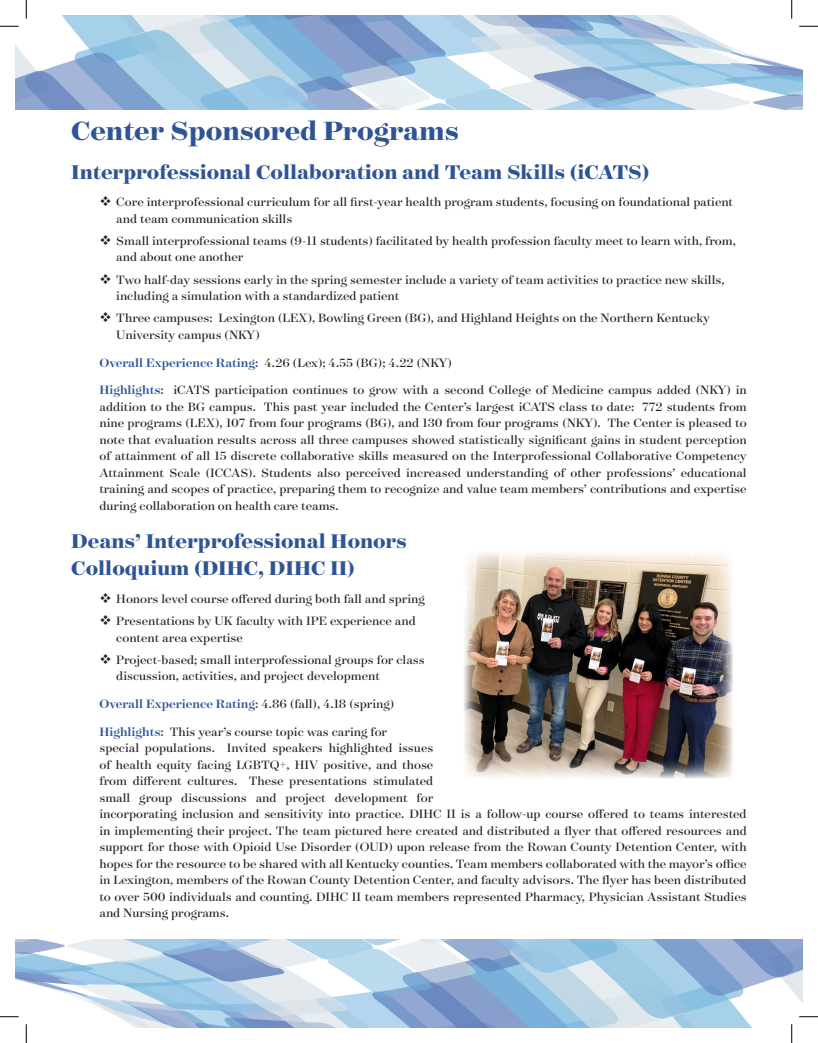
<style>
.page{position:relative;width:818px;height:1043px;background:#fff}
.page>*{position:absolute;margin:0;border:0;box-sizing:border-box;transform-origin:0 0}
.t1{font:700 30px "Surveyor Display";color:#2f5496}
.t2{font:700 22.5px/27px "Surveyor Display";color:#2f5496}
.t3{font:13.75px/16.5px "Surveyor Display";color:#231f20}
.s1{font-weight:500;color:#2f5496}
</style>
<div class="page">
<img style="left:464px;top:552px;width:269px;height:226px">
<svg style="left:0;top:0;width:818px;height:109px"></svg>
<svg style="left:0;top:939px;width:818px;height:103px"></svg>
<p class="t1" style="left:71px;top:112px;width:389px">Center Sponsored Programs</p>
<p class="t2" style="left:71px;top:158px;width:579px">Interprofessional Collaboration and Team Skills (iCATS)</p>
<p class="t3" style="left:116px;top:193px;width:618px">Core interprofessional curriculum for all first-year health program students, focusing on foundational patient and team communication skills</p>
<p class="t3" style="left:116px;top:232px;width:621px">Small interprofessional teams (9-11 students) facilitated by health profession faculty meet to learn with, from, and about one another</p>
<p class="t3" style="left:116px;top:271px;width:609px">Two half-day sessions early in the spring semester include a variety of team activities to practice new skills, including a simulation with a standardized patient</p>
<p class="t3" style="left:116px;top:309px;width:595px">Three campuses: Lexington (LEX), Bowling Green (BG), and Highland Heights on the Northern Kentucky<br>University campus (NKY)</p>
<p class="t3" style="left:99px;top:348px;width:648px;line-height:27.8px"><span class="s1">Overall Experience Rating:</span> 4.26 (Lex); 4.55 (BG); 4.22 (NKY)<br><span class="s1">Highlights:</span> iCATS participation continues to grow with a second College of Medicine campus added (NKY) in</p>
<p class="t3" style="left:99px;top:398px;width:648px;text-align:justify">addition to the BG campus. This past year included the Center’s largest iCATS class to date: 772 students from nine programs (LEX), 107 from four programs (BG), and 130 from four programs (NKY). The Center is pleased to note that evaluation results across all three campuses showed statistically significant gains in student perception of attainment of all 15 discrete collaborative skills measured on the Interprofessional Collaborative Competency Attainment Scale (ICCAS). Students also perceived increased understanding of other professions’ educational training and scopes of practice, preparing them to recognize and value team members’ contributions and expertise during collaboration on health care teams.</p>
<p class="t2" style="left:71px;top:527px;width:337px">Deans’ Interprofessional Honors<br>Colloquium (DIHC, DIHC II)</p>
<p class="t3" style="left:116px;top:587px;width:310px;line-height:22.1px">Honors level course offered during both fall and spring<br>Presentations by UK faculty with IPE experience and</p>
<p class="t3" style="left:116px;top:626px;width:310px;line-height:22.1px">content area expertise<br>Project-based; small interprofessional groups for class</p>
<p class="t3" style="left:99px;top:661px;width:296px;line-height:27.8px;text-align:center">discussion, activities, and project development<br><span class="s1">Overall Experience Rating:</span> 4.86 (fall), 4.18 (spring)<br><span class="s1">Highlights:</span> This year’s course topic was caring for</p>
<p class="t3" style="left:99px;top:739px;width:648px">special populations. Invited speakers highlighted issues<br>of health equity facing LGBTQ+, HIV positive, and those<br>from different cultures. These presentations stimulated<br>small group discussions and project development for<br>incorporating inclusion and sensitivity into practice. DIHC II is a follow-up course offered to teams interested in implementing their project. The team pictured here created and distributed a flyer that offered resources and support for those with Opioid Use Disorder (OUD) upon release from the Rowan County Detention Center, with hopes for the resource to be shared with all Kentucky counties. Team members collaborated with the mayor’s office in Lexington, members of the Rowan County Detention Center, and faculty advisors. The flyer has been distributed to over 500 individuals and counting. DIHC II team members represented Pharmacy, Physician Assistant Studies and Nursing programs.</p>
</div>
